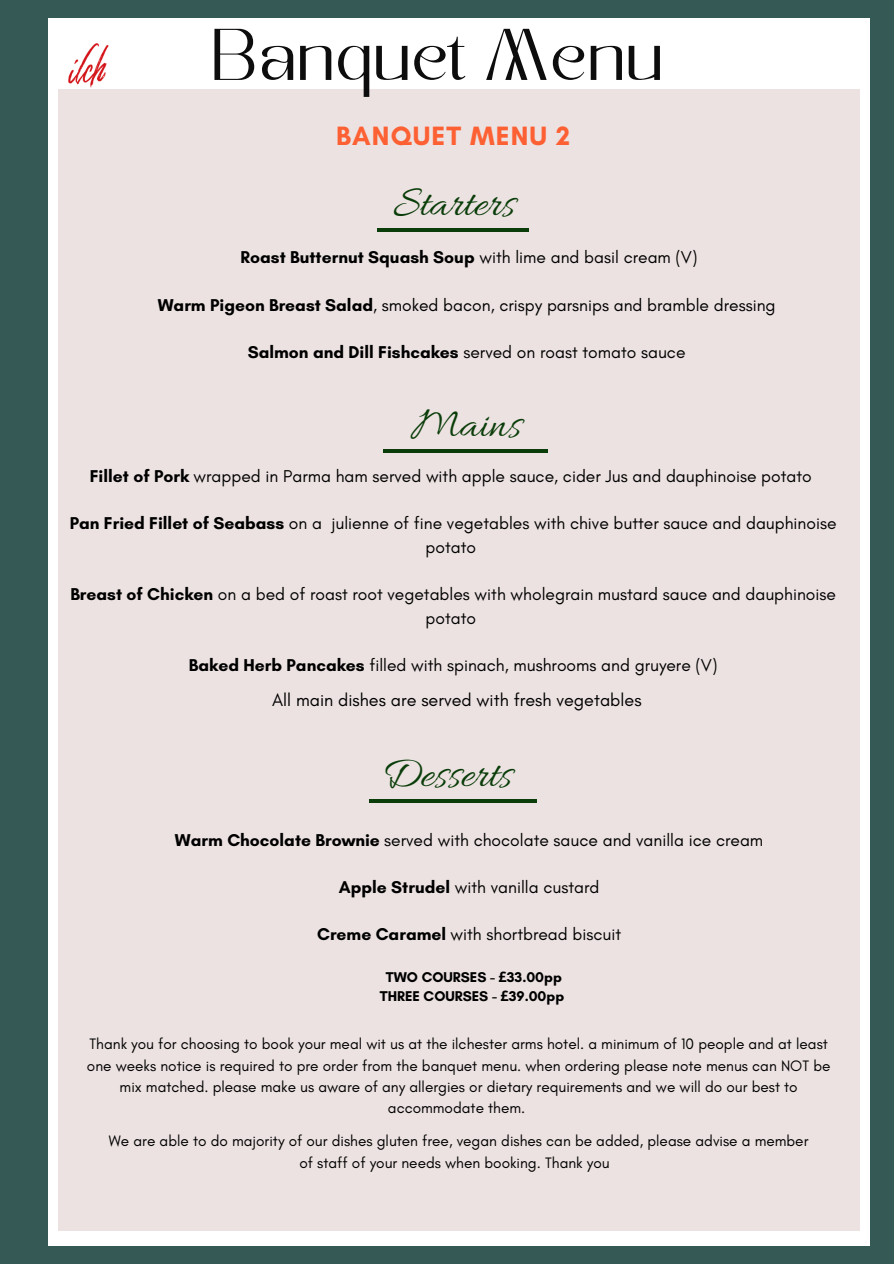
<style>
.page{position:relative;width:894px;height:1264px;background:#fff}
.page>*{position:absolute;margin:0;border:0;box-sizing:border-box;transform-origin:0 0}
.t1{font:68.1px "KENAO";color:#0d0d0d}
.t2{font:44.25px "Allura";color:#0a3d09}
.t3{font:700 27px "Glacial Indifference";letter-spacing:.04em;color:#fd6033}
.t4{font:18px "Glacial Indifference";color:#000}
.t5{font:17.4px/23.7px "Glacial Indifference";color:#000;text-align:center}
.t6{font:700 17.4px "Glacial Indifference";color:#000}
.t7{font:15.3px/21.3px "Glacial Indifference";color:#000;text-align:center}
.t8{font:700 14.4px/19.2px "Glacial Indifference";color:#000;text-align:center}
.s1{font-weight:400}
.s2{font-weight:700}
.s3{font-family:"Noto Sans"}
</style>
<div class="page">
<div style="left:0;top:0;width:893px;height:1263px;background:#355a56"></div>
<div style="left:48px;top:18px;width:821px;height:1227px;background:#fff"></div>
<div style="left:58px;top:89px;width:801px;height:1141px;background:#ece2e1"></div>
<img style="left:68px;top:43px;width:41px;height:45px">
<hr style="left:377px;top:228px;width:151px;height:3px;background:#0a3d09">
<hr style="left:383px;top:449px;width:164px;height:3px;background:#0a3d09">
<hr style="left:369px;top:799px;width:167px;height:3px;background:#0a3d09">
<h1 class="t1" style="left:214px;top:29px;width:453px">Banquet Menu</h1>
<p class="t3" style="left:336px;top:119px;width:235px">BANQUET MENU 2</p>
<h4 class="t2" style="left:393px;top:179px;width:123px">Starters</h4>
<h4 class="t6" style="left:240px;top:247px;width:458px">Roast Butternut Squash Soup <span class="s1">with lime and basil cream (V)</span></h4>
<h2 class="t5" style="left:158px;top:293px;width:619px"><span class="s2">Warm Pigeon Breast Salad</span>, smoked bacon, crispy parsnips and bramble dressing</h2>
<h5 class="t5" style="left:248px;top:340px;width:439px"><span class="s2">Salmon and Dill Fishcakes</span> served on roast tomato sauce</h5>
<h4 class="t2" style="left:411px;top:400px;width:111px">Mains</h4>
<p class="t5" style="left:90px;top:464px;width:723px"><span class="s2">Fillet of Pork</span> wrapped in Parma ham served with apple sauce, cider Jus and dauphinoise potato</p>
<p class="t5" style="left:70px;top:511px;width:768px"><span class="s2">Pan Fried Fillet of Seabass</span> on a julienne of fine vegetables with chive butter sauce and dauphinoise potato</p>
<h4 class="t5" style="left:70px;top:582px;width:767px"><span class="s2">Breast of Chicken</span> on a bed of roast root vegetables with wholegrain mustard sauce and dauphinoise potato</h4>
<h4 class="t5" style="left:189px;top:653px;width:530px"><span class="s2">Baked Herb Pancakes</span> filled with spinach, mushrooms and gruyere (V)</h4>
<h4 class="t4" style="left:272px;top:688px;width:371px">All main dishes are served with fresh vegetables</h4>
<h4 class="t2" style="left:382px;top:749px;width:131px">Desserts</h4>
<h4 class="t5" style="left:175px;top:827px;width:589px"><span class="s2">Warm Chocolate Brownie</span> served with chocolate sauce and vanilla ice cream</h4>
<h4 class="t5" style="left:339px;top:875px;width:262px"><span class="s2">Apple Strudel</span> with vanilla custard</h4>
<h4 class="t5" style="left:317px;top:922px;width:305px"><span class="s2">Creme Caramel</span> with shortbread biscuit</h4>
<h4 class="t8" style="left:380px;top:967px;width:186px">TWO COURSES - <span class="s3">£</span>33.00pp<br>THREE COURSES - <span class="s3">£</span>39.00pp</h4>
<h2 class="t7" style="left:87px;top:1033px;width:744px">Thank you for choosing to book your meal wit us at the ilchester arms hotel. a minimum of 10 people and at least one weeks notice is required to pre order from the banquet menu. when ordering please note menus can NOT be mix matched. please make us aware of any allergies or dietary requirements and we will do our best to accommodate them.</h2>
<h2 class="t7" style="left:109px;top:1130px;width:700px">We are able to do majority of our dishes gluten free, vegan dishes can be added, please advise a member of staff of your needs when booking. Thank you</h2>
</div>
